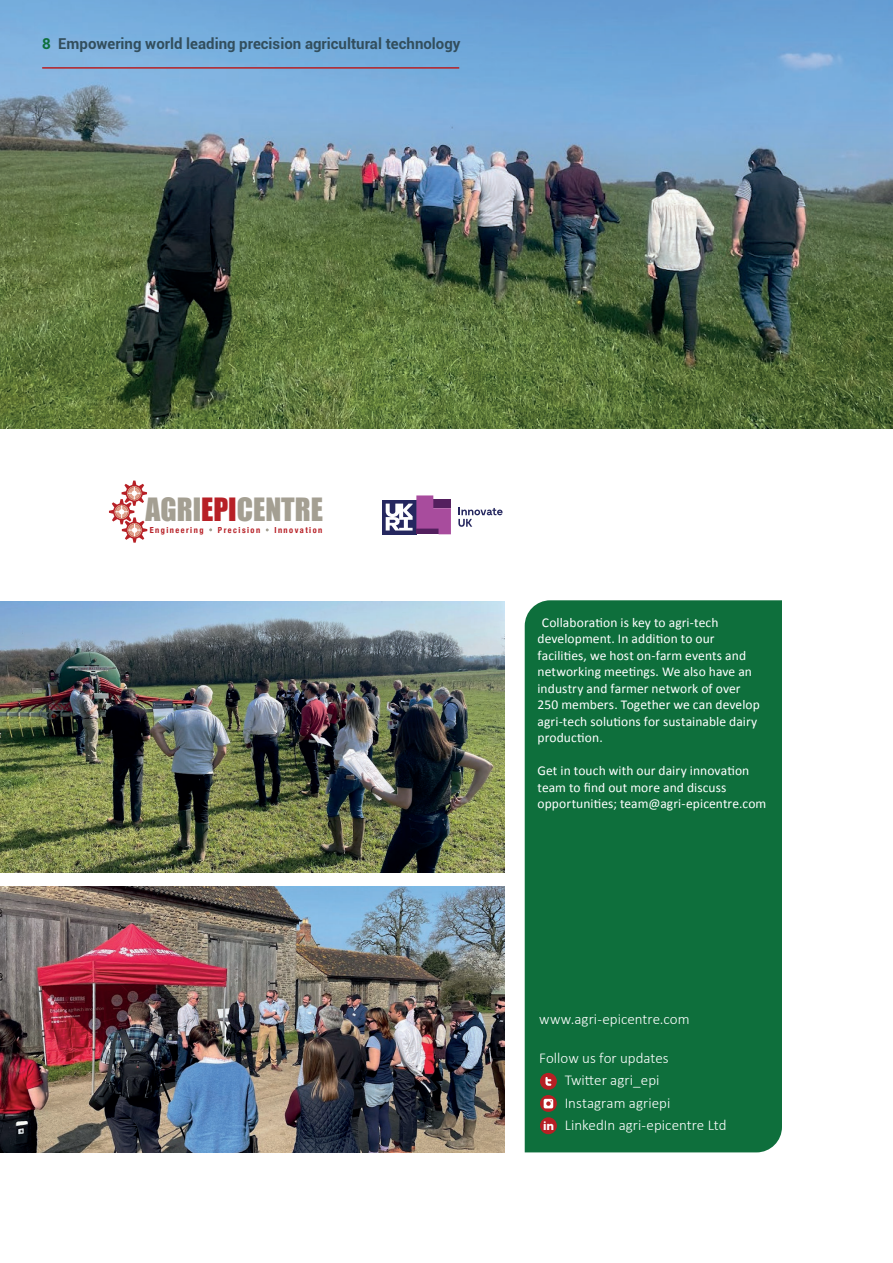
<style>
.page{position:relative;width:893px;height:1263px;background:#fff}
.page>*{position:absolute;margin:0;border:0;box-sizing:border-box;transform-origin:0 0}
.t1{font:29.55px "Impact";color:#a49f92}
.t2{font:300 15px "Calibri";color:#fff}
.t3{font:700 15px "Roboto";color:#324e5d}
.t4{font:13.5px/16.5px "Calibri";letter-spacing:.01em;color:#fff}
.t5{font:700 11.25px "Montserrat";color:#fff}
.t6{font:700 condensed 8.4px "Helvetica Neue";letter-spacing:.175em;color:#b72026}
.s1{color:#0e6f3c}
.s2{color:#b72026}
</style>
<div class="page">
<img style="left:0;top:0;width:893px;height:428px">
<hr style="left:42px;top:67px;width:417px;height:2px;background:#b62024">
<svg style="left:109px;top:481px;width:38px;height:62px"></svg>
<svg style="left:458px;top:507px;width:45px;height:20px"></svg>
<div style="left:382px;top:500px;width:34px;height:34px;background:linear-gradient(to bottom,#25275f,#25275f)"></div>
<svg style="left:386px;top:495px;width:65px;height:39px"></svg>
<div style="left:525px;top:600px;width:257px;height:552px;background:#0e6f3c"></div>
<div style="left:540px;top:1073px;width:17px;height:17px;background:#b62024;border-radius:50%"></div>
<svg style="left:540px;top:1095px;width:17px;height:17px"></svg>
<div style="left:540px;top:1117px;width:17px;height:17px;background:#b62024;border-radius:50%"></div>
<svg style="left:545px;top:1077px;width:6px;height:9px"></svg>
<svg style="left:544px;top:1099px;width:9px;height:9px"></svg>
<img style="left:0;top:601px;width:505px;height:271px">
<img style="left:0;top:887px;width:505px;height:265px">
<p class="t3" style="left:42px;top:33px;width:420px"><span class="s1">8</span> Empowering world leading precision agricultural technology</p>
<p class="t1" style="left:146px;top:486px;width:179px">AGRI<span class="s2">EPI</span>CENTRE</p>
<p class="t6" style="left:150px;top:523px;width:55px">Engineering</p>
<p class="t6" style="left:218px;top:523px;width:44px">Precision</p>
<p class="t6" style="left:274px;top:523px;width:49px">Innovation</p>
<p class="t4" style="left:537px;top:614px;width:224px;text-indent:4px">Collaboration is key to agri-tech development. In addition to our facilities, we host on-farm events and networking meetings. We also have an industry and farmer network of over 250 members. Together we can develop agri-tech solutions for sustainable dairy production.</p>
<p class="t4" style="left:537px;top:763px;width:230px">Get in touch with our dairy innovation team to find out more and discuss opportunities; team@agri-epicentre.com</p>
<p class="t2" style="left:539px;top:1009px;width:152px">www.agri-epicentre.com</p>
<p class="t2" style="left:539px;top:1048px;width:131px">Follow us for updates</p>
<p class="t2" style="left:565px;top:1071px;width:96px">Twitter agri_epi</p>
<p class="t2" style="left:565px;top:1093px;width:107px">Instagram agriepi</p>
<p class="t5" style="left:543px;top:1116px;width:13px">in</p>
<p class="t2" style="left:565px;top:1116px;width:163px">LinkedIn agri-epicentre Ltd</p>
</div>
